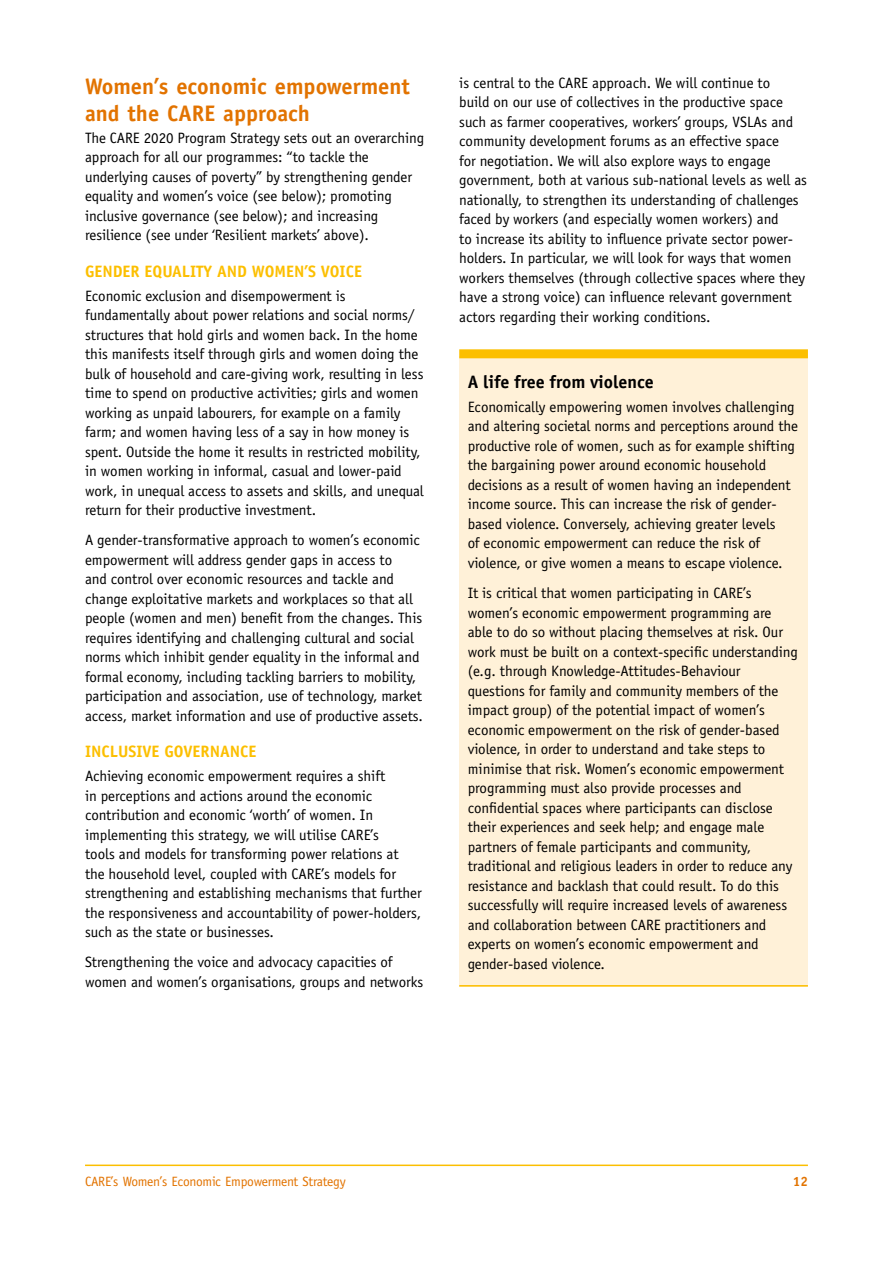
<style>
.page{position:relative;width:893px;height:1263px;background:#fff}
.page>*{position:absolute;margin:0;border:0;box-sizing:border-box;transform-origin:0 0}
.t1{font:700 22.5px/27px "Officina Sans";color:#e27300}
.t2{font:700 18px "Officina Sans";letter-spacing:-.005em;color:#000}
.t3{font:700 16.5px "Officina Sans";color:#fcbf00}
.t4{font:15px/19.5px "Officina Sans";letter-spacing:-.005em;color:#000}
.t5{font:13.5px "Officina Sans";letter-spacing:-.02em;color:#e27300}
.t6{font:700 13.5px "Officina Sans";color:#e27300}
</style>
<div class="page">
<div style="left:459px;top:356px;width:349px;height:630px;background:#fff1d8"></div>
<div style="left:459px;top:349px;width:349px;height:9px;background:#fcbf00"></div>
<hr style="left:459px;top:985px;width:349px;height:1px;background:#fcbf00">
<hr style="left:85px;top:1164px;width:723px;height:2px;background:#fcbf00">
<h1 class="t1" style="left:85px;top:73px;width:326px">Women’s economic empowerment and the CARE approach</h1>
<p class="t4" style="left:85px;top:128px;width:341px">The CARE 2020 Program Strategy sets out an overarching approach for all our programmes: “to tackle the underlying causes of poverty” by strengthening gender equality and women’s voice (see below); promoting inclusive governance (see below); and increasing resilience (see under ‘Resilient markets’ above).</p>
<p class="t3" style="left:85px;top:261px;width:278px">GENDER EQUALITY AND WOMEN’S VOICE</p>
<p class="t4" style="left:85px;top:286px;width:340px">Economic exclusion and disempowerment is fundamentally about power relations and social norms/ structures that hold girls and women back. In the home this manifests itself through girls and women doing the bulk of household and care-giving work, resulting in less time to spend on productive activities; girls and women working as unpaid labourers, for example on a family farm; and women having less of a say in how money is spent. Outside the home it results in restricted mobility, in women working in informal, casual and lower-paid work, in unequal access to assets and skills, and unequal return for their productive investment.</p>
<p class="t4" style="left:85px;top:530px;width:339px">A gender-transformative approach to women’s economic empowerment will address gender gaps in access to<br>and control over economic resources and tackle and change exploitative markets and workplaces so that all people (women and men) benefit from the changes. This requires identifying and challenging cultural and social norms which inhibit gender equality in the informal and formal economy, including tackling barriers to mobility, participation and association, use of technology, market access, market information and use of productive assets.</p>
<p class="t3" style="left:85px;top:741px;width:173px">INCLUSIVE GOVERNANCE</p>
<p class="t4" style="left:85px;top:766px;width:338px">Achieving economic empowerment requires a shift<br>in perceptions and actions around the economic contribution and economic ‘worth’ of women. In implementing this strategy, we will utilise CARE’s<br>tools and models for transforming power relations at the household level, coupled with CARE’s models for strengthening and establishing mechanisms that further the responsiveness and accountability of power-holders, such as the state or businesses.</p>
<p class="t4" style="left:85px;top:952px;width:340px">Strengthening the voice and advocacy capacities of women and women’s organisations, groups and networks</p>
<p class="t4" style="left:459px;top:73px;width:349px">is central to the CARE approach. We will continue to<br>build on our use of collectives in the productive space such as farmer cooperatives, workers’ groups, VSLAs and community development forums as an effective space<br>for negotiation. We will also explore ways to engage government, both at various sub-national levels as well as nationally, to strengthen its understanding of challenges faced by workers (and especially women workers) and<br>to increase its ability to influence private sector power&shy;holders. In particular, we will look for ways that women workers themselves (through collective spaces where they have a strong voice) can influence relevant government actors regarding their working conditions.</p>
<p class="t2" style="left:468px;top:371px;width:187px">A life free from violence</p>
<p class="t4" style="left:468px;top:397px;width:332px">Economically empowering women involves challenging and altering societal norms and perceptions around the productive role of women, such as for example shifting the bargaining power around economic household decisions as a result of women having an independent income source. This can increase the risk of gender&shy;based violence. Conversely, achieving greater levels<br>of economic empowerment can reduce the risk of violence, or give women a means to escape violence.</p>
<p class="t4" style="left:468px;top:583px;width:332px">It is critical that women participating in CARE’s women’s economic empowerment programming are able to do so without placing themselves at risk. Our work must be built on a context-specific understanding (e.g. through Knowledge-Attitudes-Behaviour questions for family and community members of the impact group) of the potential impact of women’s economic empowerment on the risk of gender-based violence, in order to understand and take steps to minimise that risk. Women’s economic empowerment programming must also provide processes and confidential spaces where participants can disclose their experiences and seek help; and engage male partners of female participants and community, traditional and religious leaders in order to reduce any resistance and backlash that could result. To do this successfully will require increased levels of awareness and collaboration between CARE practitioners and experts on women’s economic empowerment and gender-based violence.</p>
<p class="t5" style="left:85px;top:1174px;width:262px">CARE’s Women’s Economic Empowerment Strategy</p>
<p class="t6" style="left:793px;top:1173px;width:17px">12</p>
</div>
